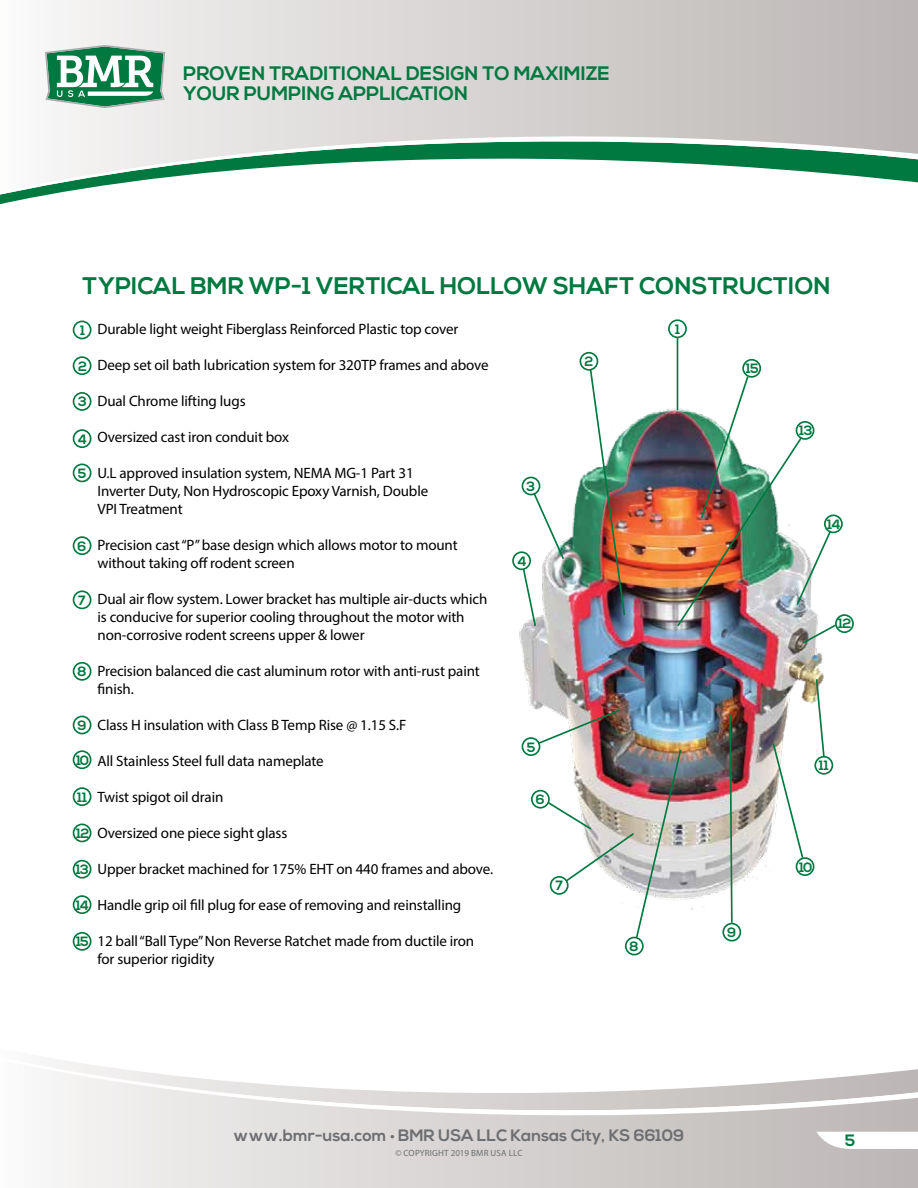
<style>
.page{position:relative;width:918px;height:1188px;background:#fff}
.page>*{position:absolute;margin:0;border:0;box-sizing:border-box;transform-origin:0 0}
.t1{font:700 24px "Nexa";color:#007940}
.t2{font:700 19.5px/19.5px "Nexa";color:#007940}
.t3{font:700 16.5px "Nexa";color:#6d6e71}
.t4{font:700 16.5px "Nexa";color:#007940}
.t5{font:15px/18px "Myriad Pro";letter-spacing:-.01em;color:#000}
.t6{font:700 13.5px "Nexa";letter-spacing:-.05em;color:#007940}
.t7{font:9px "Myriad Pro";letter-spacing:.02em;color:#6d6e71}
.s1{font-family:"Myriad Pro";font-weight:400}
</style>
<div class="page">
<svg style="left:54px;top:1157px;width:864px;height:31px;background:#d7d3d2"></svg>
<svg style="left:54px;top:1059px;width:864px;height:98px"></svg>
<svg style="left:57px;top:0;width:861px;height:95px;background:#d5d1d0"></svg>
<svg style="left:0;top:95px;width:918px;height:104px"></svg>
<svg style="left:45px;top:45px;width:120px;height:63px"></svg>
<svg style="left:816px;top:1132px;width:102px;height:17px"></svg>
<img style="left:513px;top:371px;width:338px;height:539px">
<div style="left:73px;top:321px;width:18px;height:18px;border:2px solid #007940;border-radius:50%"></div>
<div style="left:73px;top:356px;width:18px;height:19px;border:2px solid #007940;border-radius:50%"></div>
<div style="left:73px;top:392px;width:18px;height:19px;border:2px solid #007940;border-radius:50%"></div>
<div style="left:73px;top:429px;width:18px;height:19px;border:2px solid #007940;border-radius:50%"></div>
<div style="left:73px;top:464px;width:18px;height:18px;border:2px solid #007940;border-radius:50%"></div>
<div style="left:73px;top:536px;width:18px;height:19px;border:2px solid #007940;border-radius:50%"></div>
<div style="left:73px;top:590px;width:18px;height:19px;border:2px solid #007940;border-radius:50%"></div>
<div style="left:73px;top:662px;width:18px;height:19px;border:2px solid #007940;border-radius:50%"></div>
<div style="left:73px;top:716px;width:18px;height:18px;border:2px solid #007940;border-radius:50%"></div>
<div style="left:73px;top:750px;width:18px;height:19px;border:2px solid #007940;border-radius:50%"></div>
<div style="left:73px;top:787px;width:18px;height:19px;border:2px solid #007940;border-radius:50%"></div>
<div style="left:73px;top:824px;width:18px;height:18px;border:2px solid #007940;border-radius:50%"></div>
<div style="left:73px;top:860px;width:18px;height:19px;border:2px solid #007940;border-radius:50%"></div>
<div style="left:73px;top:895px;width:18px;height:19px;border:2px solid #007940;border-radius:50%"></div>
<div style="left:73px;top:932px;width:18px;height:19px;border:2px solid #007940;border-radius:50%"></div>
<div style="left:668px;top:319px;width:19px;height:19px;border:2px solid #007940;border-radius:50%"></div>
<div style="left:580px;top:352px;width:18px;height:19px;border:2px solid #007940;border-radius:50%"></div>
<div style="left:522px;top:477px;width:18px;height:18px;border:2px solid #007940;border-radius:50%"></div>
<div style="left:512px;top:551px;width:19px;height:19px;border:2px solid #007940;border-radius:50%"></div>
<div style="left:522px;top:737px;width:18px;height:19px;border:2px solid #007940;border-radius:50%"></div>
<div style="left:531px;top:790px;width:19px;height:19px;border:2px solid #007940;border-radius:50%"></div>
<div style="left:625px;top:937px;width:19px;height:18px;border:2px solid #007940;border-radius:50%"></div>
<div style="left:722px;top:923px;width:19px;height:19px;border:2px solid #007940;border-radius:50%"></div>
<div style="left:796px;top:857px;width:18px;height:19px;border:2px solid #007940;border-radius:50%"></div>
<div style="left:814px;top:756px;width:19px;height:19px;border:2px solid #007940;border-radius:50%"></div>
<div style="left:824px;top:514px;width:19px;height:19px;border:2px solid #007940;border-radius:50%"></div>
<div style="left:742px;top:359px;width:19px;height:19px;border:2px solid #007940;border-radius:50%"></div>
<hr style="left:677px;top:338px;width:1px;height:72px;background:#007940">
<img style="left:589px;top:368px;width:37px;height:249px">
<svg style="left:532px;top:492px;width:34px;height:69px"></svg>
<svg style="left:522px;top:567px;width:15px;height:61px"></svg>
<img style="left:537px;top:708px;width:146px;height:232px">
<svg style="left:771px;top:742px;width:34px;height:118px"></svg>
<svg style="left:815px;top:677px;width:11px;height:81px"></svg>
<img style="left:676px;top:375px;width:162px;height:270px">
<svg style="left:728px;top:713px;width:6px;height:211px"></svg>
<div style="left:835px;top:614px;width:19px;height:19px;border:2px solid #007940;border-radius:50%"></div>
<h2 class="t2" style="left:183px;top:64px;width:428px">PROVEN TRADITIONAL DESIGN TO MAXIMIZE<br>YOUR PUMPING APPLICATION</h2>
<h1 class="t1" style="left:82px;top:272px;width:750px">TYPICAL BMR WP-1 VERTICAL HOLLOW SHAFT CONSTRUCTION</h1>
<p class="t6" style="left:80px;top:323px;width:6px">1</p>
<p class="t6" style="left:78px;top:358px;width:10px">2</p>
<p class="t6" style="left:78px;top:394px;width:10px">3</p>
<p class="t6" style="left:78px;top:431px;width:11px">4</p>
<p class="t6" style="left:78px;top:466px;width:10px">5</p>
<p class="t5" style="left:98px;top:320px;width:362px">Durable light weight Fiberglass Reinforced Plastic top cover</p>
<p class="t5" style="left:98px;top:356px;width:393px">Deep set oil bath lubrication system for 320TP frames and above</p>
<p class="t5" style="left:98px;top:392px;width:150px">Dual Chrome lifting lugs</p>
<p class="t5" style="left:98px;top:428px;width:193px">Oversized cast iron conduit box</p>
<p class="t5" style="left:98px;top:464px;width:332px">U.L approved insulation system, NEMA MG-1 Part 31<br>Inverter Duty, Non Hydroscopic Epoxy Varnish, Double<br>VPI Treatment</p>
<p class="t5" style="left:98px;top:536px;width:362px">Precision cast “P” base design which allows motor to mount without taking off rodent screen</p>
<p class="t5" style="left:98px;top:590px;width:391px">Dual air flow system. Lower bracket has multiple air-ducts which is conducive for superior cooling throughout the motor with non-corrosive rodent screens upper &amp; lower</p>
<p class="t5" style="left:98px;top:662px;width:384px">Precision balanced die cast aluminum rotor with anti-rust paint finish.</p>
<p class="t5" style="left:98px;top:716px;width:310px">Class H insulation with Class B Temp Rise @ 1.15 S.F</p>
<p class="t5" style="left:98px;top:752px;width:228px">All Stainless Steel full data nameplate</p>
<p class="t5" style="left:98px;top:788px;width:127px">Twist spigot oil drain</p>
<p class="t5" style="left:98px;top:824px;width:191px">Oversized one piece sight glass</p>
<p class="t5" style="left:98px;top:860px;width:397px">Upper bracket machined for 175% EHT on 440 frames and above.</p>
<p class="t5" style="left:98px;top:896px;width:365px">Handle grip oil fill plug for ease of removing and reinstalling</p>
<p class="t5" style="left:98px;top:932px;width:378px">12 ball “Ball Type” Non Reverse Ratchet made from ductile iron for superior rigidity</p>
<p class="t6" style="left:675px;top:321px;width:6px">1</p>
<p class="t6" style="left:585px;top:354px;width:10px">2</p>
<p class="t6" style="left:746px;top:361px;width:14px">15</p>
<p class="t6" style="left:799px;top:423px;width:15px">13</p>
<p class="t6" style="left:527px;top:479px;width:10px">3</p>
<p class="t6" style="left:827px;top:516px;width:15px">14</p>
<p class="t6" style="left:78px;top:538px;width:10px">6</p>
<p class="t6" style="left:517px;top:553px;width:11px">4</p>
<p class="t6" style="left:78px;top:592px;width:9px">7</p>
<p class="t6" style="left:838px;top:616px;width:15px">12</p>
<p class="t6" style="left:78px;top:664px;width:11px">8</p>
<p class="t6" style="left:78px;top:718px;width:11px">9</p>
<p class="t6" style="left:76px;top:752px;width:14px">10</p>
<p class="t6" style="left:77px;top:789px;width:11px">11</p>
<p class="t6" style="left:76px;top:826px;width:15px">12</p>
<p class="t6" style="left:76px;top:862px;width:15px">13</p>
<p class="t6" style="left:76px;top:897px;width:15px">14</p>
<p class="t6" style="left:76px;top:934px;width:14px">15</p>
<p class="t6" style="left:527px;top:739px;width:10px">5</p>
<p class="t6" style="left:819px;top:758px;width:11px">11</p>
<p class="t6" style="left:536px;top:792px;width:10px">6</p>
<p class="t6" style="left:799px;top:859px;width:15px">10</p>
<p class="t6" style="left:555px;top:878px;width:9px">7</p>
<p class="t6" style="left:727px;top:925px;width:11px">9</p>
<p class="t6" style="left:629px;top:939px;width:11px">8</p>
<p class="t3" style="left:234px;top:1126px;width:452px">www.bmr-usa.com <span class="s1">•</span> BMR USA LLC Kansas City, KS 66109</p>
<p class="t7" style="left:395px;top:1147px;width:129px">© COPYRIGHT 2019 BMR USA LLC</p>
<p class="t4" style="left:845px;top:1130px;width:12px">5</p>
</div>
